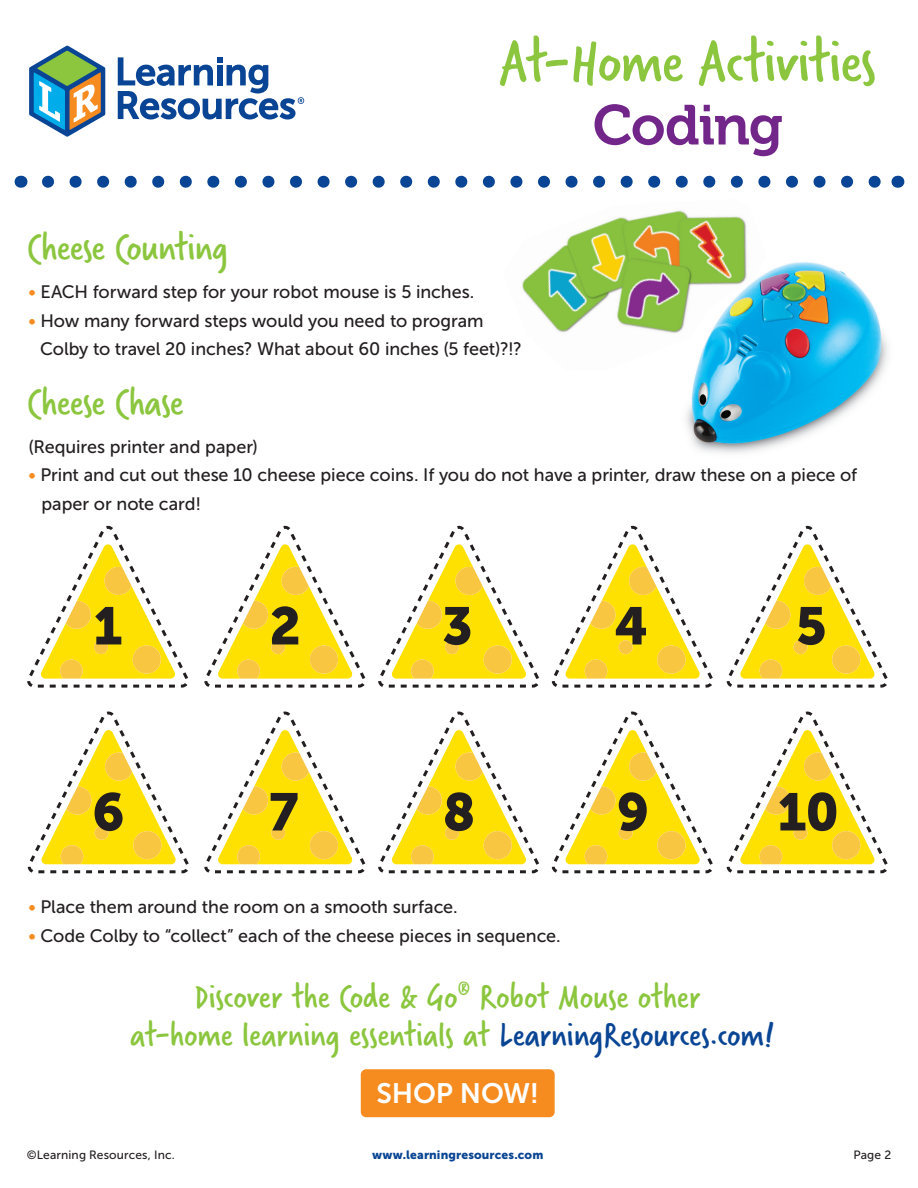
<style>
.page{position:relative;width:918px;height:1188px;background:#fff}
.page>*{position:absolute;margin:0;border:0;box-sizing:border-box;transform-origin:0 0}
.t1{font:66.75px "Verveine";letter-spacing:-.02em;color:#8bc63e}
.t2{font:55.95px "Museo 700";letter-spacing:-.025em;color:#72268a}
.t3{font:52.5px "Museo Sans 900";color:#231f20}
.t4{font:42px "Verveine";letter-spacing:-.015em;color:#8bc63e}
.t5{font:37.05px/37.7px "Verveine";letter-spacing:-.005em;color:#8bc63e;text-align:center}
.t6{font:28.05px "Museo Sans 700";letter-spacing:-.005em;color:#fff}
.t7{font:18px/28.5px "Museo Sans 500";letter-spacing:-.005em;color:#231f20}
.t8{font:12px "Museo Sans 500";letter-spacing:.01em;color:#231f20}
.t9{font:12px "Museo Sans 900";letter-spacing:.01em;color:#094594}
.s1{color:#f68b1f}
.s2{color:#094594}
</style>
<div class="page">
<img style="left:686px;top:262px;width:202px;height:191px">
<svg style="left:29px;top:46px;width:76px;height:91px"></svg>
<svg style="left:118px;top:57px;width:186px;height:63px"></svg>
<div style="left:361px;top:1069px;width:194px;height:48px;background:#f68b1f;border-radius:5px"></div>
<svg style="left:726px;top:525px;width:162px;height:163px"></svg>
<svg style="left:551px;top:525px;width:162px;height:163px"></svg>
<svg style="left:378px;top:525px;width:161px;height:163px"></svg>
<svg style="left:204px;top:525px;width:162px;height:163px"></svg>
<svg style="left:27px;top:525px;width:161px;height:163px"></svg>
<svg style="left:726px;top:711px;width:162px;height:163px"></svg>
<svg style="left:551px;top:711px;width:162px;height:163px"></svg>
<svg style="left:378px;top:711px;width:161px;height:163px"></svg>
<svg style="left:204px;top:711px;width:162px;height:163px"></svg>
<svg style="left:27px;top:711px;width:162px;height:163px"></svg>
<svg style="left:21px;top:176px;width:1px;height:12px"></svg>
<svg style="left:48px;top:176px;width:833px;height:12px"></svg>
<svg style="left:897px;top:176px;width:1px;height:12px"></svg>
<img style="left:522px;top:210px;width:245px;height:161px">
<h3 class="t4" style="left:27px;top:218px;width:202px">Cheese Counting</h3>
<h1 class="t1" style="left:500px;top:15px;width:378px">At-Home Activities</h1>
<h2 class="t2" style="left:593px;top:94px;width:192px">Coding</h2>
<p class="t7" style="left:28px;top:278px;width:448px"><span class="s1">•</span> EACH forward step for your robot mouse is 5 inches.</p>
<p class="t7" style="left:40px;top:306px;width:484px;text-indent:-12px"><span class="s1">•</span> How many forward steps would you need to program<br>Colby to travel 20 inches? What about 60 inches (5 feet)?!?</p>
<h3 class="t4" style="left:27px;top:373px;width:158px">Cheese Chase</h3>
<p class="t7" style="left:28px;top:432px;width:231px">(Requires printer and paper)</p>
<p class="t7" style="left:42px;top:461px;width:817px;text-indent:-13px"><span class="s1">•</span> Print and cut out these 10 cheese piece coins. If you do not have a printer, draw these on a piece of paper or note card!</p>
<h3 class="t3" style="left:93px;top:596px;width:31px">1</h3>
<h3 class="t3" style="left:269px;top:596px;width:33px">2</h3>
<h3 class="t3" style="left:442px;top:596px;width:32px">3</h3>
<h3 class="t3" style="left:614px;top:596px;width:35px">4</h3>
<h3 class="t3" style="left:796px;top:596px;width:32px">5</h3>
<h3 class="t3" style="left:92px;top:782px;width:34px">6</h3>
<h3 class="t3" style="left:269px;top:782px;width:31px">7</h3>
<h3 class="t3" style="left:443px;top:782px;width:34px">8</h3>
<h3 class="t3" style="left:617px;top:782px;width:34px">9</h3>
<h3 class="t3" style="left:777px;top:782px;width:63px">10</h3>
<p class="t7" style="left:28px;top:893px;width:431px"><span class="s1">•</span> Place them around the room on a smooth surface.</p>
<p class="t7" style="left:28px;top:921px;width:534px"><span class="s1">•</span> Code Colby to “collect” each of the cheese pieces in sequence.</p>
<h3 class="t5" style="left:130px;top:978px;width:645px">Discover the Code &amp; Go<sup>®</sup> Robot Mouse other<br>at-home learning essentials at <span class="s2">LearningResources.com!</span></h3>
<h3 class="t6" style="left:377px;top:1078px;width:164px">SHOP NOW!</h3>
<p class="t8" style="left:27px;top:1148px;width:150px">©Learning Resources, Inc.</p>
<p class="t9" style="left:372px;top:1148px;width:173px">www.learningresources.com</p>
<p class="t8" style="left:853px;top:1148px;width:39px">Page 2</p>
</div>
